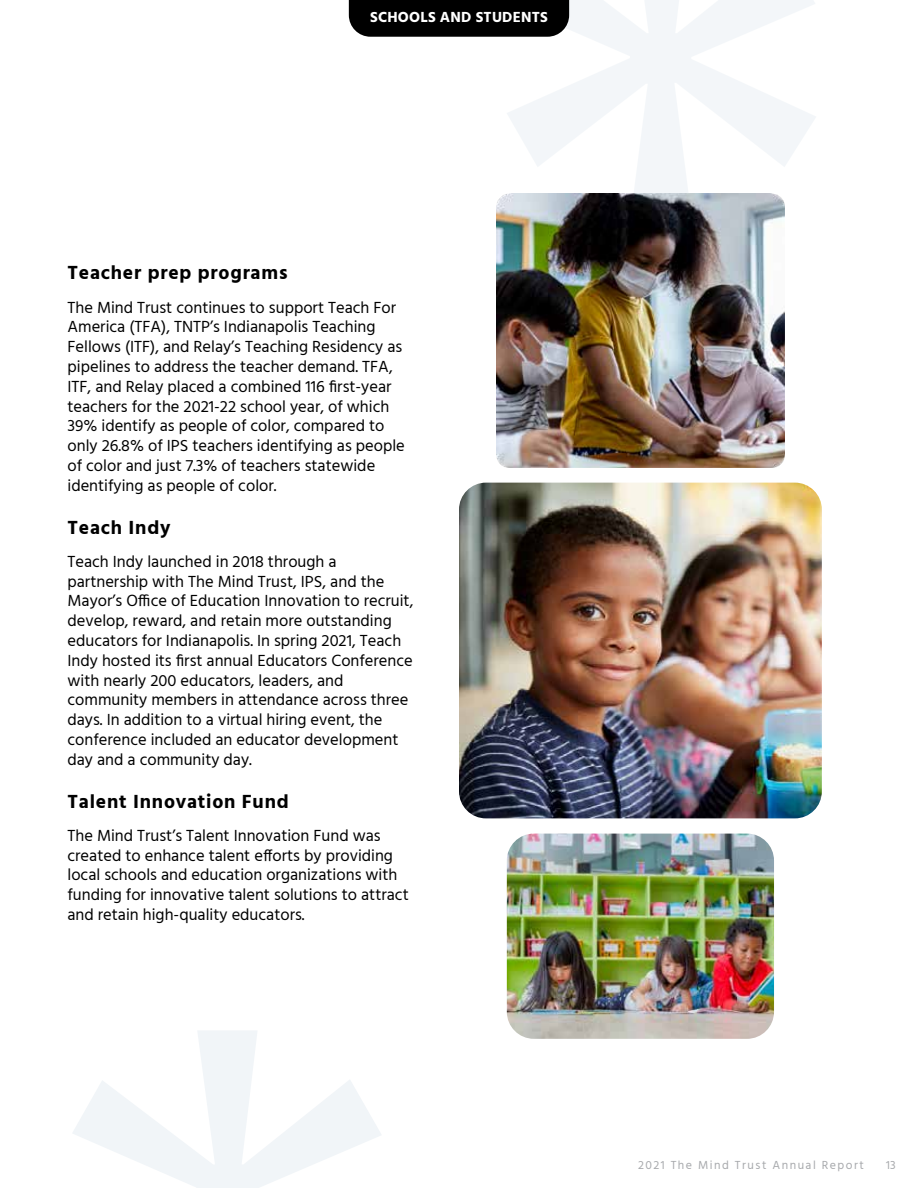
<style>
.page{position:relative;width:918px;height:1188px;background:#fff}
.page>*{position:absolute;margin:0;border:0;box-sizing:border-box;transform-origin:0 0}
.t1{font:700 19.5px "Hind";letter-spacing:.04em;color:#000}
.t2{font:16.5px/19.8px "Hind";color:#000}
.t3{font:700 15px "Hind";letter-spacing:.015em;color:#fff}
.t4{font:12px "Hind";letter-spacing:.125em;color:#a7a9ac}
</style>
<div class="page">
<svg style="left:507px;top:0;width:308px;height:214px"></svg>
<svg style="left:73px;top:1031px;width:308px;height:157px"></svg>
<div style="left:349px;top:0;width:220px;height:37px;background:#000"></div>
<img style="left:497px;top:193px;width:287px;height:274px">
<img style="left:507px;top:834px;width:267px;height:205px">
<img style="left:459px;top:483px;width:363px;height:335px">
<p class="t3" style="left:370px;top:8px;width:179px">SCHOOLS AND STUDENTS</p>
<p class="t1" style="left:68px;top:261px;width:222px">Teacher prep programs</p>
<p class="t2" style="left:68px;top:298px;width:339px">The Mind Trust continues to support Teach For America (TFA), TNTP’s Indianapolis Teaching Fellows (ITF), and Relay’s Teaching Residency as pipelines to address the teacher demand. TFA, ITF, and Relay placed a combined 116 first-year teachers for the 2021-22 school year, of which 39% identify as people of color, compared to only 26.8% of IPS teachers identifying as people of color and just 7.3% of teachers statewide identifying as people of color.</p>
<p class="t1" style="left:68px;top:515px;width:104px">Teach Indy</p>
<p class="t2" style="left:68px;top:552px;width:347px">Teach Indy launched in 2018 through a partnership with The Mind Trust, IPS, and the Mayor’s Office of Education Innovation to recruit, develop, reward, and retain more outstanding educators for Indianapolis. In spring 2021, Teach Indy hosted its first annual Educators Conference with nearly 200 educators, leaders, and community members in attendance across three days. In addition to a virtual hiring event, the conference included an educator development day and a community day.</p>
<p class="t1" style="left:68px;top:789px;width:223px">Talent Innovation Fund</p>
<p class="t2" style="left:68px;top:826px;width:343px">The Mind Trust’s Talent Innovation Fund was created to enhance talent efforts by providing local schools and education organizations with funding for innovative talent solutions to attract and retain high-quality educators.</p>
<p class="t4" style="left:638px;top:1157px;width:227px">2021 The Mind Trust Annual Report</p>
<p class="t4" style="left:886px;top:1157px;width:11px">13</p>
</div>
